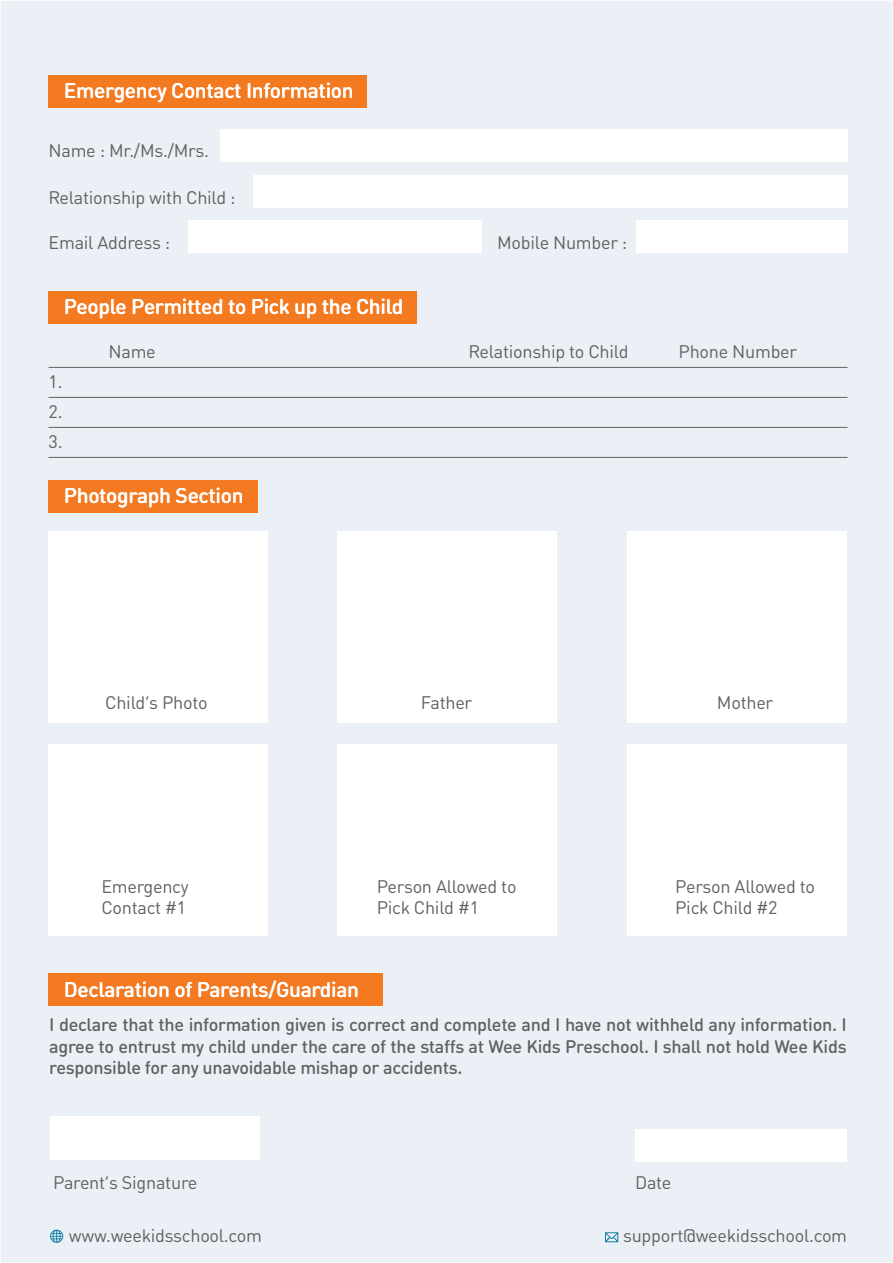
<style>
.page{position:relative;width:893px;height:1263px;background:#eaf0f5}
.page>*{position:absolute;margin:0;border:0;box-sizing:border-box;transform-origin:0 0}
.t1{font:500 21px "DIN Round Pro";letter-spacing:-.015em;color:#fff}
.t2{font:18px/21.6px "DIN Round Pro";letter-spacing:-.015em;color:#606160}
.t3{font:500 18px/21.6px "DIN Round Pro";letter-spacing:-.015em;color:#606160;text-align:justify}
</style>
<div class="page">
<div style="left:49px;top:75px;width:318px;height:32px;background:#f47a21"></div>
<div style="left:220px;top:129px;width:627px;height:33px;background:#fff"></div>
<div style="left:253px;top:176px;width:594px;height:32px;background:#fff"></div>
<div style="left:49px;top:291px;width:368px;height:32px;background:#f47a21"></div>
<div style="left:50px;top:1116px;width:210px;height:44px;background:#fff"></div>
<hr style="left:49px;top:367px;width:798px;height:1px;background:#606160">
<div style="left:188px;top:221px;width:293px;height:32px;background:#fff"></div>
<div style="left:636px;top:221px;width:211px;height:32px;background:#fff"></div>
<hr style="left:49px;top:397px;width:798px;height:1px;background:#606160">
<hr style="left:49px;top:427px;width:798px;height:1px;background:#606160">
<hr style="left:49px;top:457px;width:798px;height:1px;background:#606160">
<div style="left:49px;top:531px;width:219px;height:191px;background:#fff"></div>
<div style="left:49px;top:480px;width:209px;height:32px;background:#f47a21"></div>
<div style="left:337px;top:531px;width:219px;height:191px;background:#fff"></div>
<div style="left:628px;top:531px;width:219px;height:191px;background:#fff"></div>
<div style="left:49px;top:744px;width:219px;height:191px;background:#fff"></div>
<div style="left:337px;top:744px;width:219px;height:191px;background:#fff"></div>
<div style="left:628px;top:744px;width:219px;height:191px;background:#fff"></div>
<div style="left:49px;top:974px;width:334px;height:32px;background:#f47a21"></div>
<div style="left:635px;top:1130px;width:211px;height:32px;background:#fff"></div>
<svg style="left:50px;top:1230px;width:13px;height:13px"></svg>
<svg style="left:605px;top:1232px;width:13px;height:10px"></svg>
<p class="t1" style="left:64px;top:76px;width:291px">Emergency Contact Information</p>
<p class="t2" style="left:49px;top:139px;width:162px">Name : Mr./Ms./Mrs.</p>
<p class="t2" style="left:49px;top:186px;width:189px">Relationship with Child :</p>
<p class="t2" style="left:49px;top:231px;width:123px">Email Address :</p>
<p class="t2" style="left:497px;top:231px;width:132px">Mobile Number :</p>
<p class="t1" style="left:64px;top:292px;width:341px">People Permitted to Pick up the Child</p>
<p class="t2" style="left:49px;top:366px;width:15px;line-height:30px;text-align:justify">1.<br>2.<br>3.</p>
<p class="t2" style="left:109px;top:340px;width:49px">Name</p>
<p class="t2" style="left:469px;top:340px;width:161px">Relationship to Child</p>
<p class="t2" style="left:679px;top:340px;width:120px">Phone Number</p>
<p class="t1" style="left:64px;top:481px;width:181px">Photograph Section</p>
<p class="t2" style="left:105px;top:691px;width:104px">Child’s Photo</p>
<p class="t2" style="left:421px;top:691px;width:53px">Father</p>
<p class="t2" style="left:717px;top:691px;width:58px">Mother</p>
<p class="t2" style="left:101px;top:874px;width:89px">Emergency<br>Contact #1</p>
<p class="t2" style="left:377px;top:874px;width:141px">Person Allowed to<br>Pick Child #1</p>
<p class="t2" style="left:675px;top:874px;width:141px">Person Allowed to<br>Pick Child #2</p>
<p class="t1" style="left:64px;top:975px;width:297px">Declaration of Parents/Guardian</p>
<p class="t3" style="left:49px;top:1013px;width:799px">I declare that the information given is correct and complete and I have not withheld any information. I agree to entrust my child under the care of the staffs at Wee Kids Preschool. I shall not hold Wee Kids responsible for any unavoidable mishap or accidents.</p>
<p class="t2" style="left:53px;top:1171px;width:146px">Parent’s Signature</p>
<p class="t2" style="left:635px;top:1171px;width:38px">Date</p>
<p class="t2" style="left:69px;top:1224px;width:195px">www.weekidsschool.com</p>
<p class="t2" style="left:623px;top:1224px;width:226px">support@weekidsschool.com</p>
</div>
